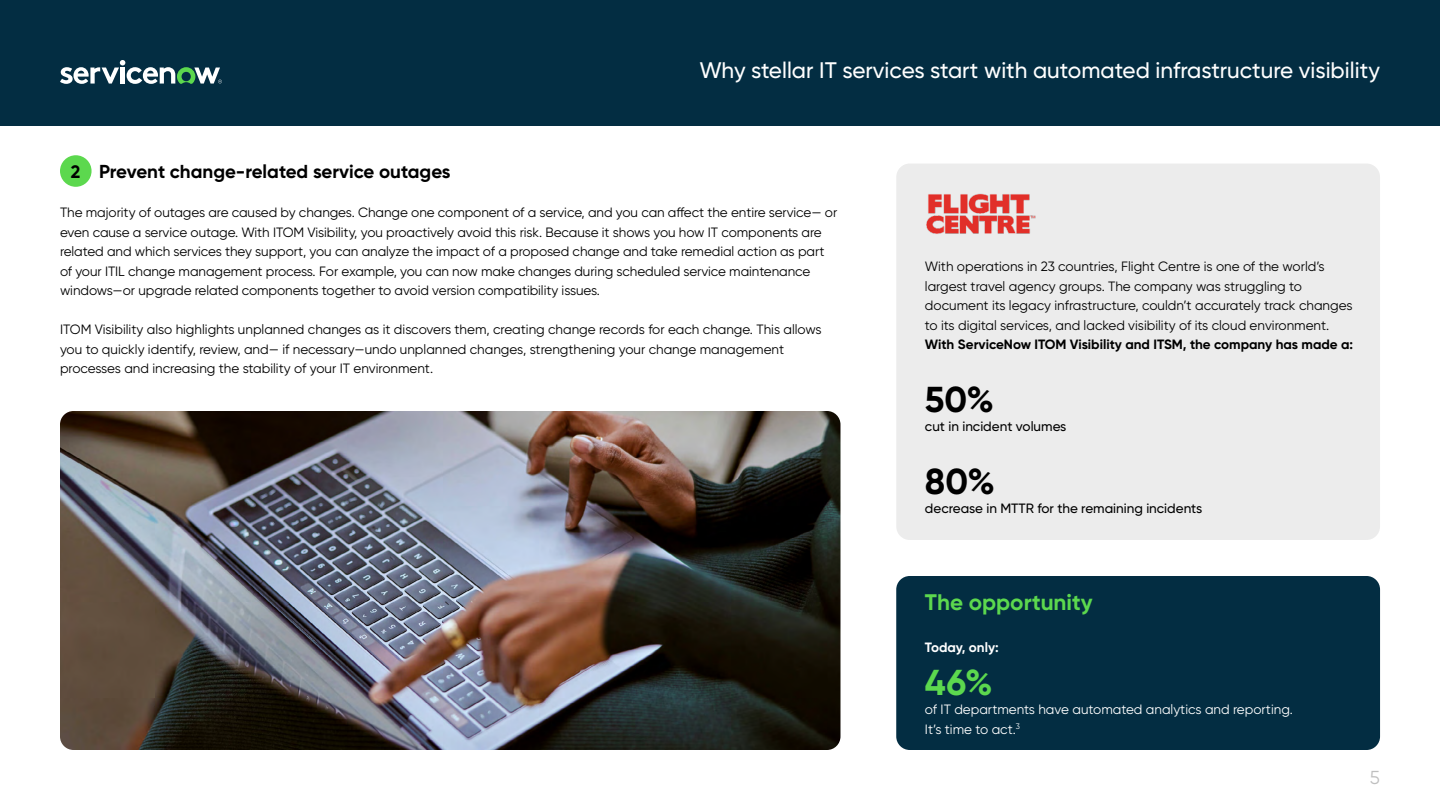
<style>
.page{position:relative;width:1440px;height:810px;background:#fff}
.page>*{position:absolute;margin:0;border:0;box-sizing:border-box;transform-origin:0 0}
.t1{font:700 36px "Gilroy";color:#000}
.t2{font:700 36px "Gilroy";color:#5cd84e}
.t3{font:500 22.5px "Gilroy";color:#fff}
.t4{font:700 22.5px "Gilroy";color:#5cd84e}
.t5{font:700 18.75px "Gilroy";color:#000}
.t6{font:18.75px "Gilroy";color:#bfbfbf}
.t7{font:700 18px "Gilroy";color:#000}
.t8{font:13.5px/19.5px "Gilroy";letter-spacing:-.005em;color:#000}
.t9{font:13.5px/19.5px "Gilroy";color:#fff}
.t10{font:500 13.5px "Gilroy";color:#000}
.t11{font:700 13.5px "Gilroy";color:#000}
.t12{font:700 13.5px "Gilroy";color:#fff}
</style>
<div class="page">
<div style="left:0;top:0;width:1440px;height:126px;background:#032d42"></div>
<svg style="left:60px;top:60px;width:162px;height:24px"></svg>
<div style="left:896px;top:576px;width:484px;height:174px;background:#032d42;border-radius:14px"></div>
<div style="left:896px;top:164px;width:484px;height:376px;background:#ececec;border-radius:14px"></div>
<img style="left:60px;top:411px;width:781px;height:339px">
<img style="left:926px;top:193px;width:110px;height:41px">
<div style="left:60px;top:155px;width:32px;height:32px;background:#5cd84e;border-radius:50%"></div>
<h2 class="t3" style="left:700px;top:56px;width:682px">Why stellar IT services start with automated infrastructure visibility</h2>
<h3 class="t5" style="left:99px;top:160px;width:353px">Prevent change-related service outages</h3>
<p class="t8" style="left:60px;top:203px;width:779px">The majority of outages are caused by changes. Change one component of a service, and you can affect the entire service— or even cause a service outage. With ITOM Visibility, you proactively avoid this risk. Because it shows you how IT components are related and which services they support, you can analyze the impact of a proposed change and take remedial action as part of your ITIL change management process. For example, you can now make changes during scheduled service maintenance windows—or upgrade related components together to avoid version compatibility issues.</p>
<p class="t8" style="left:60px;top:320px;width:763px">ITOM Visibility also highlights unplanned changes as it discovers them, creating change records for each change. This allows you to quickly identify, review, and— if necessary—undo unplanned changes, strengthening your change management processes and increasing the stability of your IT environment.</p>
<h3 class="t7" style="left:71px;top:161px;width:11px">2</h3>
<p class="t8" style="left:925px;top:256px;width:429px">With operations in 23 countries, Flight Centre is one of the world’s largest travel agency groups. The company was struggling to document its legacy infrastructure, couldn’t accurately track changes to its digital services, and lacked visibility of its cloud environment.</p>
<p class="t11" style="left:925px;top:336px;width:430px">With ServiceNow ITOM Visibility and ITSM, the company has made a:</p>
<h1 class="t1" style="left:925px;top:377px;width:71px">50%</h1>
<p class="t10" style="left:925px;top:418px;width:143px">cut in incident volumes</p>
<h1 class="t1" style="left:925px;top:459px;width:71px">80%</h1>
<p class="t10" style="left:925px;top:500px;width:279px">decrease in MTTR for the remaining incidents</p>
<h2 class="t4" style="left:925px;top:588px;width:169px">The opportunity</h2>
<p class="t12" style="left:925px;top:639px;width:75px">Today, only:</p>
<h1 class="t2" style="left:925px;top:660px;width:69px">46%</h1>
<p class="t9" style="left:925px;top:700px;width:370px">of IT departments have automated analytics and reporting.<br>It’s time to act.<sup>3</sup></p>
<h3 class="t6" style="left:1370px;top:766px;width:12px">5</h3>
</div>
